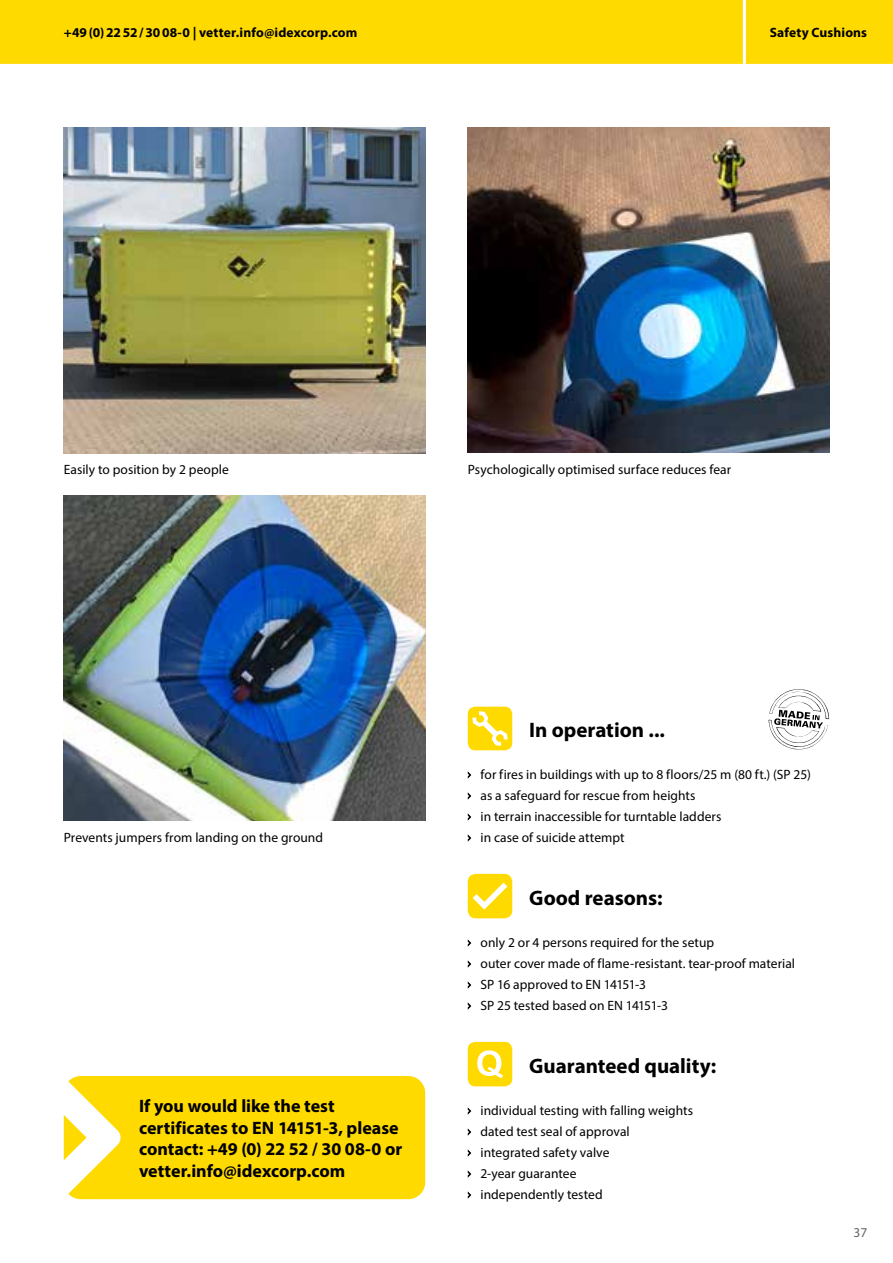
<style>
.page{position:relative;width:893px;height:1263px;background:#fff}
.page>*{position:absolute;margin:0;border:0;box-sizing:border-box;transform-origin:0 0}
.t1{font:700 21px "Myriad Pro";color:#000}
.t2{font:700 18px/21.6px "Myriad Pro";color:#000}
.t3{font:13.5px/21px "Myriad Pro";letter-spacing:.005em;color:#000}
.t4{font:700 13.5px "Myriad Pro";letter-spacing:.01em;color:#000}
.t5{font:13.5px "Myriad Pro";color:#636362}
</style>
<div class="page">
<div style="left:0;top:0;width:893px;height:64px;background:#ffda00"></div>
<svg style="left:468px;top:771px;width:3px;height:8px"></svg>
<svg style="left:468px;top:792px;width:3px;height:8px"></svg>
<svg style="left:468px;top:813px;width:3px;height:8px"></svg>
<svg style="left:468px;top:834px;width:3px;height:8px"></svg>
<svg style="left:468px;top:939px;width:3px;height:8px"></svg>
<svg style="left:468px;top:960px;width:3px;height:8px"></svg>
<svg style="left:468px;top:981px;width:3px;height:8px"></svg>
<svg style="left:468px;top:1002px;width:3px;height:8px"></svg>
<svg style="left:468px;top:1107px;width:3px;height:8px"></svg>
<svg style="left:468px;top:1128px;width:3px;height:8px"></svg>
<svg style="left:468px;top:1149px;width:3px;height:8px"></svg>
<svg style="left:468px;top:1170px;width:3px;height:8px"></svg>
<svg style="left:468px;top:1191px;width:3px;height:8px"></svg>
<svg style="left:468px;top:707px;width:44px;height:43px;background:#ffe02c"></svg>
<svg style="left:468px;top:874px;width:44px;height:44px;background:#ffdf24"></svg>
<svg style="left:468px;top:1042px;width:44px;height:44px"></svg>
<svg style="left:768px;top:689px;width:62px;height:60px"></svg>
<img style="left:64px;top:128px;width:361px;height:325px">
<img style="left:468px;top:128px;width:361px;height:325px">
<img style="left:64px;top:495px;width:361px;height:326px">
<div style="left:64px;top:1076px;width:361px;height:123px;background:#ffda00;border-radius:17px"></div>
<svg style="left:63px;top:1076px;width:58px;height:123px"></svg>
<hr style="left:743px;top:0;width:3px;height:64px;background:#fff">
<p class="t4" style="left:64px;top:24px;width:295px">+49(0)2252/3008-0 | vetter.info@idexcorp.com</p>
<p class="t4" style="left:770px;top:24px;width:99px">Safety Cushions</p>
<p class="t3" style="left:64px;top:459px;width:167px">Easily to position by 2 people</p>
<p class="t3" style="left:468px;top:459px;width:265px">Psychologically optimised surface reduces fear</p>
<h1 class="t1" style="left:529px;top:716px;width:137px">In operation ...</h1>
<p class="t3" style="left:64px;top:826px;width:261px">Prevents jumpers from landing on the ground</p>
<h2 class="t2" style="left:139px;top:1094px;width:265px">If you would like the test certificates to EN 14151-3, please contact: +49 (0) 22 52 / 30 08-0 or vetter.info@idexcorp.com</h2>
<p class="t3" style="left:480px;top:763px;width:332px">for fires in buildings with up to 8 floors/25 m (80 ft.) (SP 25) as a safeguard for rescue from heights<br>in terrain inaccessible for turntable ladders<br>in case of suicide attempt</p>
<h1 class="t1" style="left:529px;top:884px;width:135px">Good reasons:</h1>
<p class="t3" style="left:480px;top:931px;width:316px">only 2 or 4 persons required for the setup<br>outer cover made of flame-resistant. tear-proof material SP 16 approved to EN 14151-3<br>SP 25 tested based on EN 14151-3</p>
<h1 class="t1" style="left:529px;top:1052px;width:188px">Guaranteed quality:</h1>
<p class="t3" style="left:480px;top:1099px;width:214px">individual testing with falling weights dated test seal of approval<br>integrated safety valve<br>2-year guarantee<br>independently tested</p>
<p class="t5" style="left:854px;top:1224px;width:15px">37</p>
</div>
